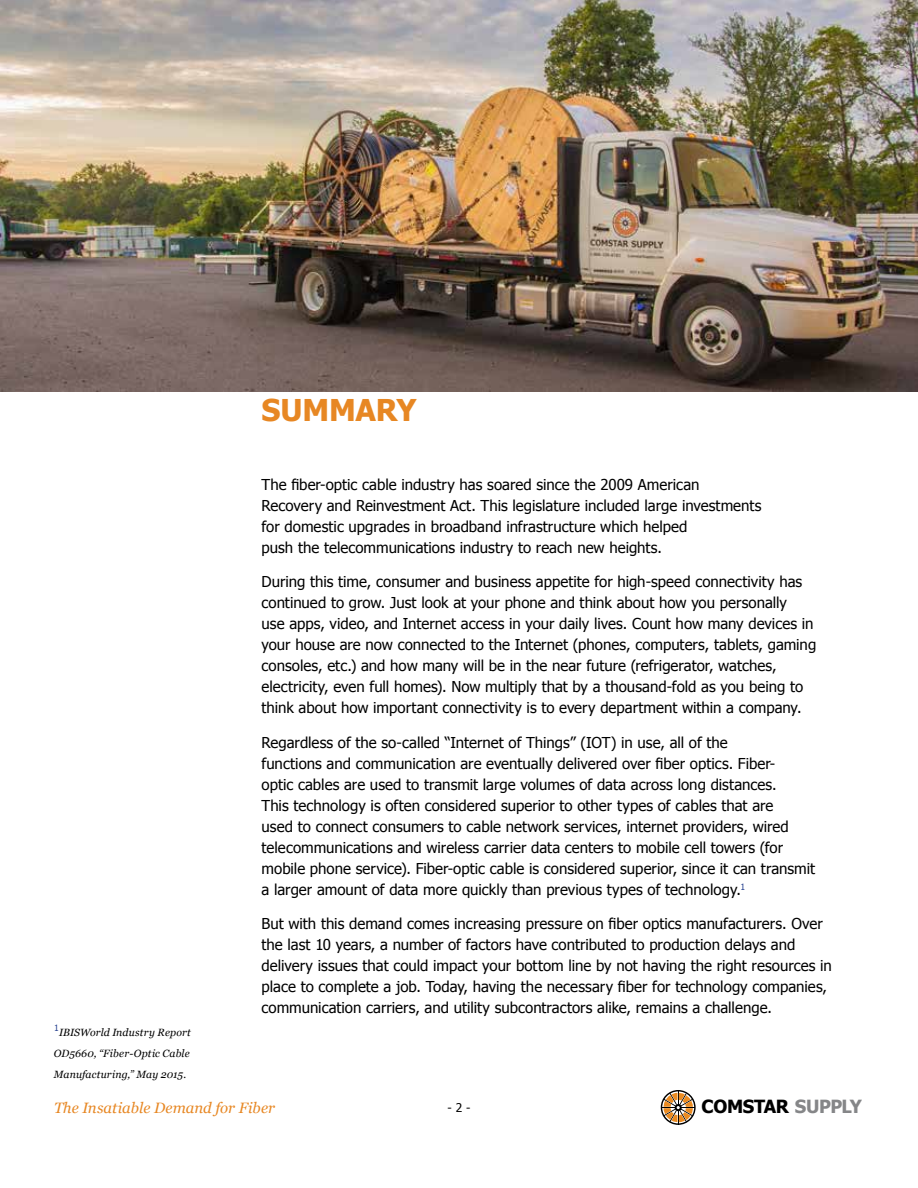
<style>
.page{position:relative;width:918px;height:1188px;background:#fff}
.page>*{position:absolute;margin:0;border:0;box-sizing:border-box;transform-origin:0 0}
.t1{font:700 30px "Tahoma";letter-spacing:-.01em;color:#e78723}
.t2{font:700 18.15px "Tahoma";letter-spacing:-.02em;color:#000}
.t3{font:15px/21px "Tahoma";color:#000}
.t4{font:italic 15px "Georgia";color:#e78723}
.t5{font:12px "Tahoma";color:#000}
.t6{font:italic 10.5px/21px "Georgia";letter-spacing:.01em;color:#000;text-align:center}
.t7{font:8.7px "Tahoma";color:#25408f}
.s1{color:#858688}
</style>
<div class="page">
<svg style="left:661px;top:1090px;width:35px;height:35px"></svg>
<img style="left:0;top:0;width:918px;height:392px">
<h1 class="t1" style="left:262px;top:391px;width:156px">SUMMARY</h1>
<p class="t7" style="left:54px;top:1022px;width:6px">1</p>
<p class="t6" style="left:54px;top:1021px;width:138px">IBISWorld Industry Report<br>OD5660, “Fiber-Optic Cable<br>Manufacturing,” May 2015.</p>
<p class="t3" style="left:262px;top:473px;width:501px">The fiber-optic cable industry has soared since the 2009 American Recovery and Reinvestment Act. This legislature included large investments for domestic upgrades in broadband infrastructure which helped<br>push the telecommunications industry to reach new heights.</p>
<p class="t3" style="left:262px;top:570px;width:556px">During this time, consumer and business appetite for high-speed connectivity has continued to grow. Just look at your phone and think about how you personally<br>use apps, video, and Internet access in your daily lives. Count how many devices in your house are now connected to the Internet (phones, computers, tablets, gaming consoles, etc.) and how many will be in the near future (refrigerator, watches, electricity, even full homes). Now multiply that by a thousand-fold as you being to think about how important connectivity is to every department within a company.</p>
<p class="t3" style="left:262px;top:731px;width:555px">Regardless of the so-called “Internet of Things” (IOT) in use, all of the<br>functions and communication are eventually delivered over fiber optics. Fiber-<br>optic cables are used to transmit large volumes of data across long distances.<br>This technology is often considered superior to other types of cables that are<br>used to connect consumers to cable network services, internet providers, wired telecommunications and wireless carrier data centers to mobile cell towers (for mobile phone service). Fiber-optic cable is considered superior, since it can transmit a larger amount of data more quickly than previous types of technology.<sup>1</sup></p>
<p class="t3" style="left:262px;top:912px;width:572px">But with this demand comes increasing pressure on fiber optics manufacturers. Over the last 10 years, a number of factors have contributed to production delays and delivery issues that could impact your bottom line by not having the right resources in place to complete a job. Today, having the necessary fiber for technology companies, communication carriers, and utility subcontractors alike, remains a challenge.</p>
<p class="t4" style="left:54px;top:1097px;width:223px">The Insatiable Demand for Fiber</p>
<p class="t5" style="left:448px;top:1100px;width:24px">- 2 -</p>
<p class="t2" style="left:702px;top:1095px;width:162px">COMSTAR <span class="s1">SUPPLY</span></p>
</div>
